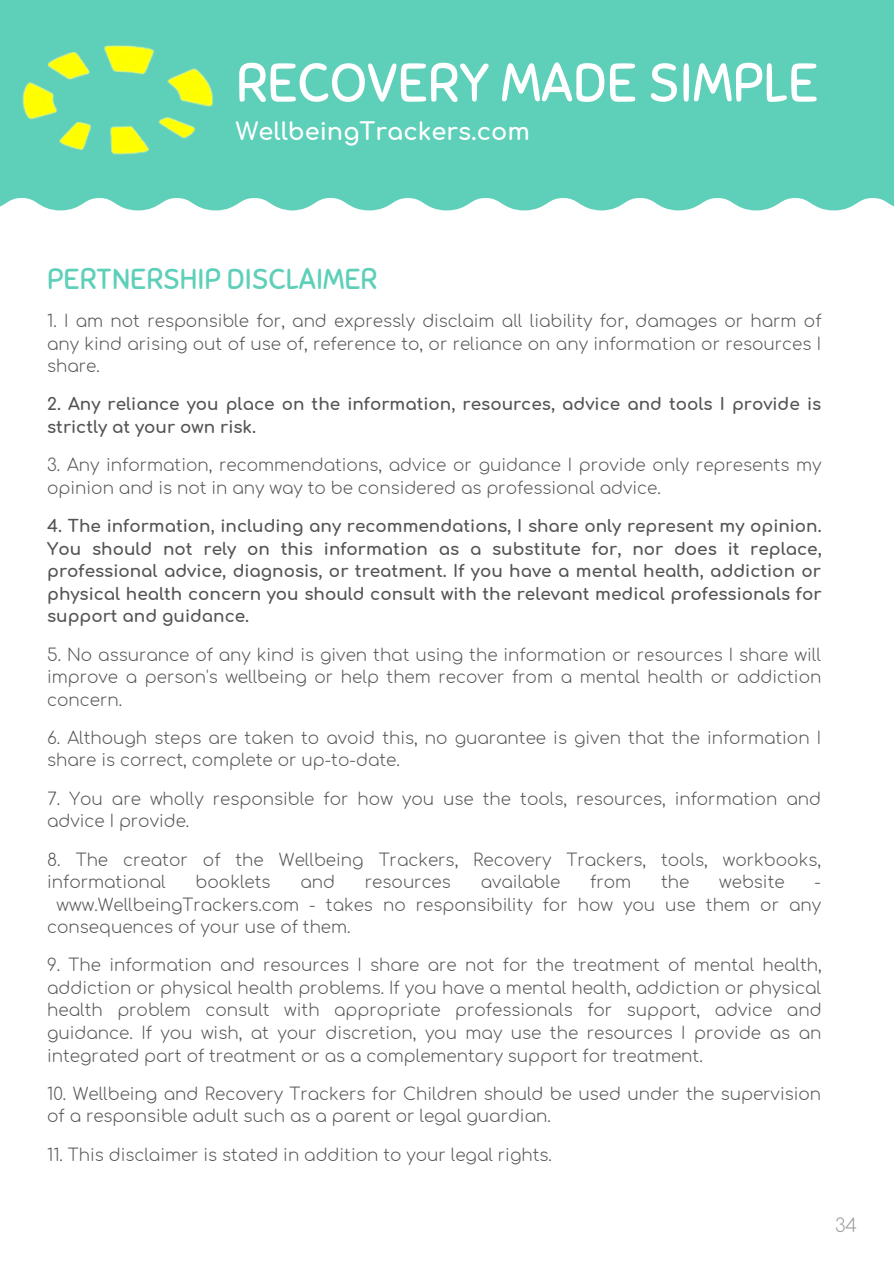
<style>
.page{position:relative;width:894px;height:1264px;background:#fff}
.page>*{position:absolute;margin:0;border:0;box-sizing:border-box;transform-origin:0 0}
.t1{font:54px "Sniglet";color:#fff}
.t2{font:28.8px "Sniglet";color:#5ecfb8}
.t3{font:700 24px "Comfortaa";color:#fff}
.t4{font:300 18.15px "Comfortaa";color:#9c9c9b}
.t5{font:300 16.8px/22.5px "Comfortaa";color:#545454}
.t6{font:700 16.8px/22.5px "Comfortaa";color:#545454}
</style>
<div class="page">
<div style="left:0;top:0;width:291px;height:210px;background:#5ecfb8"></div>
<div style="left:291px;top:0;width:310px;height:210px;background:#5ecfb8"></div>
<div style="left:601px;top:0;width:292px;height:210px;background:#5ecfb8"></div>
<img style="left:14px;top:38px;width:209px;height:140px">
<p class="t1" style="left:236px;top:50px;width:583px">RECOVERY MADE SIMPLE</p>
<p class="t3" style="left:236px;top:119px;width:295px">WellbeingTrackers.com</p>
<p class="t2" style="left:47px;top:261px;width:331px">PERTNERSHIP DISCLAIMER</p>
<p class="t5" style="left:47px;top:310px;width:775px;text-align:justify">1. I am not responsible for, and expressly disclaim all liability for, damages or harm of any kind arising out of use of, reference to, or reliance on any information or resources I share.</p>
<p class="t6" style="left:47px;top:394px;width:775px">2. Any reliance you place on the information, resources, advice and tools I provide is strictly at your own risk.</p>
<p class="t5" style="left:47px;top:454px;width:775px">3. Any information, recommendations, advice or guidance I provide only represents my opinion and is not in any way to be considered as professional advice.</p>
<p class="t6" style="left:47px;top:515px;width:775px;text-align:justify">4. The information, including any recommendations, I share only represent my opinion.<br>You should not rely on this information as a substitute for, nor does it replace, professional advice, diagnosis, or treatment. If you have a mental health, addiction or physical health concern you should consult with the relevant medical professionals for support and guidance.</p>
<p class="t5" style="left:47px;top:643px;width:775px;text-align:justify">5. No assurance of any kind is given that using the information or resources I share will improve a person's wellbeing or help them recover from a mental health or addiction concern.</p>
<p class="t5" style="left:47px;top:727px;width:775px">6. Although steps are taken to avoid this, no guarantee is given that the information I share is correct, complete or up-to-date.</p>
<p class="t5" style="left:47px;top:788px;width:775px">7. You are wholly responsible for how you use the tools, resources, information and advice I provide.</p>
<p class="t5" style="left:47px;top:848px;width:775px">8. The creator of the Wellbeing Trackers, Recovery Trackers, tools, workbooks, informational</p>
<p class="t5" style="left:195px;top:871px;width:76px">booklets</p>
<p class="t5" style="left:300px;top:871px;width:36px">and</p>
<p class="t5" style="left:365px;top:871px;width:87px">resources</p>
<p class="t5" style="left:480px;top:871px;width:81px">available</p>
<p class="t5" style="left:590px;top:871px;width:42px">from</p>
<p class="t5" style="left:660px;top:871px;width:30px">the</p>
<p class="t5" style="left:719px;top:871px;width:67px">website</p>
<p class="t5" style="left:814px;top:871px;width:8px">-</p>
<p class="t5" style="left:57px;top:893px;width:765px">www.WellbeingTrackers.com - takes no responsibility for how you use them or any</p>
<p class="t5" style="left:47px;top:916px;width:305px">consequences of your use of them.</p>
<p class="t5" style="left:47px;top:954px;width:775px;text-align:justify">9. The information and resources I share are not for the treatment of mental health, addiction or physical health problems. If you have a mental health, addiction or physical health problem consult with appropriate professionals for support, advice and guidance. If you wish, at your discretion, you may use the resources I provide as an integrated part of treatment or as a complementary support for treatment.</p>
<p class="t5" style="left:47px;top:1083px;width:775px">10. Wellbeing and Recovery Trackers for Children should be used under the supervision of a responsible adult such as a parent or legal guardian.</p>
<p class="t5" style="left:47px;top:1143px;width:506px">11. This disclaimer is stated in addition to your legal rights.</p>
<p class="t4" style="left:834px;top:1216px;width:24px">34</p>
</div>
